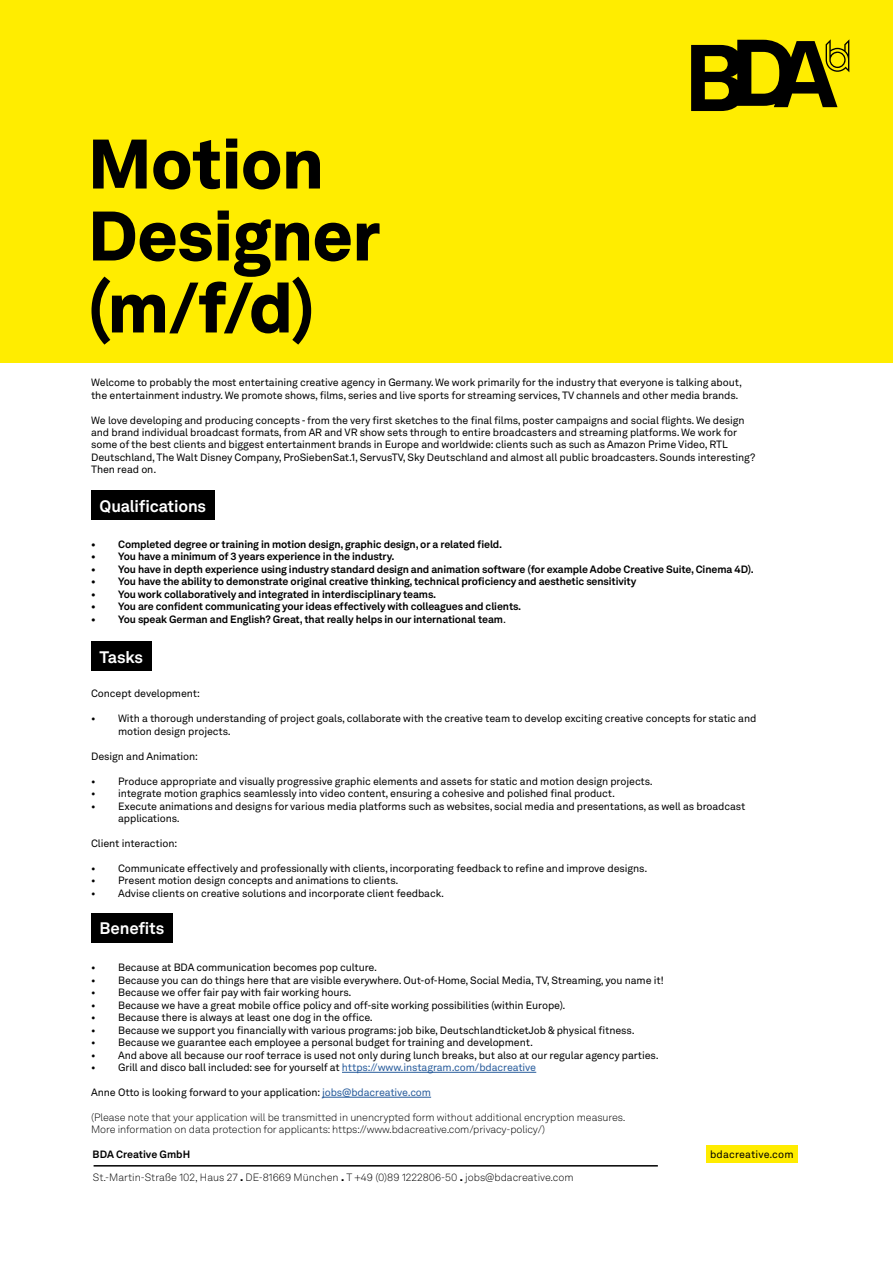
<style>
.page{position:relative;width:893px;height:1263px;background:#fff}
.page>*{position:absolute;margin:0;border:0;box-sizing:border-box;transform-origin:0 0}
.t1{font:900 69px/72px "Akkurat LL";letter-spacing:-.01em;color:#000}
.t2{font:700 16.5px "Akkurat LL";letter-spacing:-.01em;color:#fff}
.t3{font:10.5px/12.5px "Akkurat LL";letter-spacing:-.01em;color:#000}
.t4{font:700 10.5px "Akkurat LL";letter-spacing:-.01em;color:#000}
.t5{font:300 10.5px/22.5px "Akkurat LL";letter-spacing:-.01em;color:#000}
.t6{font:10.5px "Akkurat LL";letter-spacing:.015em;color:#000}
.s1{font-weight:400}
.s2{color:#275b9b}
.s3{font-weight:700}
.s4{font-weight:900}
</style>
<div class="page">
<div style="left:0;top:0;width:893px;height:362px;background:#ffed00"></div>
<svg style="left:849px;top:56px;width:1px;height:16px"></svg>
<svg style="left:691px;top:39px;width:158px;height:72px"></svg>
<div style="left:706px;top:1145px;width:92px;height:17px;background:#ffec00"></div>
<hr style="left:94px;top:1165px;width:564px;height:1px;background:#000">
<hr style="left:342px;top:1072px;width:194px;height:1px;background:#275b9b">
<hr style="left:322px;top:1097px;width:109px;height:1px;background:#275b9b">
<div style="left:91px;top:490px;width:123px;height:30px;background:#000"></div>
<div style="left:91px;top:913px;width:82px;height:30px;background:#000"></div>
<div style="left:91px;top:641px;width:60px;height:30px;background:#000"></div>
<h1 class="t1" style="left:88px;top:123px;width:294px">Motion<br>Designer (m/f/d)</h1>
<p class="t3" style="left:91px;top:376px;width:652px">Welcome to probably the most entertaining creative agency in Germany. We work primarily for the industry that everyone is talking about, the entertainment industry. We promote shows, films, series and live sports for streaming services, TV channels and other media brands.</p>
<p class="t3" style="left:91px;top:413px;width:666px">We love developing and producing concepts - from the very first sketches to the final films, poster campaigns and social flights. We design and brand individual broadcast formats, from AR and VR show sets through to entire broadcasters and streaming platforms. We work for some of the best clients and biggest entertainment brands in Europe and worldwide: clients such as such as Amazon Prime Video, RTL Deutschland, The Walt Disney Company, ProSiebenSat.1, ServusTV, Sky Deutschland and almost all public broadcasters. Sounds interesting?<br>Then read on.</p>
<h2 class="t2" style="left:100px;top:493px;width:108px">Qualifications</h2>
<p class="t4" style="left:91px;top:536px;width:413px">• Completed degree or training in motion design, graphic design, or a related field.</p>
<p class="t4" style="left:91px;top:549px;width:305px">• You have a minimum of 3 years experience in the industry.</p>
<p class="t4" style="left:91px;top:561px;width:664px">• You have in depth experience using industry standard design and animation software (for example Adobe Creative Suite, Cinema 4D).</p>
<p class="t4" style="left:91px;top:574px;width:547px">• You have the ability to demonstrate original creative thinking, technical proficiency and aesthetic sensitivity</p>
<p class="t4" style="left:91px;top:586px;width:347px">• You work collaboratively and integrated in interdisciplinary teams.</p>
<p class="t4" style="left:91px;top:598px;width:432px">• You are confident communicating your ideas effectively with colleagues and clients.</p>
<p class="t4" style="left:91px;top:611px;width:416px">• You speak German and English? Great, that really helps in our international team<span class="s1">.</span></p>
<h2 class="t2" style="left:100px;top:644px;width:45px">Tasks</h2>
<p class="t3" style="left:91px;top:687px;width:110px">Concept development:</p>
<p class="t3" style="left:118px;top:712px;width:640px;text-indent:-27px">• With a thorough understanding of project goals, collaborate with the creative team to develop exciting creative concepts for static and motion design projects.</p>
<p class="t3" style="left:91px;top:749px;width:108px">Design and Animation:</p>
<p class="t3" style="left:91px;top:774px;width:563px">• Produce appropriate and visually progressive graphic elements and assets for static and motion design projects.</p>
<p class="t3" style="left:91px;top:787px;width:525px">• integrate motion graphics seamlessly into video content, ensuring a cohesive and polished final product.</p>
<p class="t3" style="left:118px;top:799px;width:629px;text-indent:-27px">• Execute animations and designs for various media platforms such as websites, social media and presentations, as well as broadcast applications.</p>
<p class="t3" style="left:91px;top:836px;width:88px">Client interaction:</p>
<p class="t3" style="left:91px;top:861px;width:558px">• Communicate effectively and professionally with clients, incorporating feedback to refine and improve designs.</p>
<p class="t3" style="left:91px;top:874px;width:309px">• Present motion design concepts and animations to clients.</p>
<p class="t3" style="left:91px;top:886px;width:355px">• Advise clients on creative solutions and incorporate client feedback.</p>
<h2 class="t2" style="left:100px;top:915px;width:66px">Benefits</h2>
<p class="t3" style="left:91px;top:961px;width:287px">• Because at BDA communication becomes pop culture.</p>
<p class="t3" style="left:91px;top:973px;width:574px">• Because you can do things here that are visible everywhere. Out-of-Home, Social Media, TV, Streaming, you name it!</p>
<p class="t3" style="left:91px;top:986px;width:262px">• Because we offer fair pay with fair working hours.</p>
<p class="t3" style="left:91px;top:998px;width:476px">• Because we have a great mobile office policy and off-site working possibilities (within Europe).</p>
<p class="t3" style="left:91px;top:1011px;width:283px">• Because there is always at least one dog in the office.</p>
<p class="t3" style="left:91px;top:1023px;width:545px">• Because we support you financially with various programs: job bike, DeutschlandticketJob &amp; physical fitness.</p>
<p class="t3" style="left:91px;top:1036px;width:443px">• Because we guarantee each employee a personal budget for training and development.</p>
<p class="t3" style="left:91px;top:1048px;width:569px">• And above all because our roof terrace is used not only during lunch breaks, but also at our regular agency parties.</p>
<p class="t3" style="left:91px;top:1061px;width:447px">• Grill and disco ball included: see for yourself at <span class="s2">https://www.instagram.com/bdacreative</span></p>
<p class="t3" style="left:91px;top:1085px;width:341px">Anne Otto is looking forward to your application: <span class="s2">jobs@bdacreative.com</span></p>
<p class="t5" style="left:91px;top:1111px;width:536px;line-height:12.5px">(Please note that your application will be transmitted in unencrypted form without additional encryption measures.<br>More information on data protection for applicants: https://www.bdacreative.com/privacy-policy/)</p>
<p class="t5" style="left:93px;top:1143px;width:482px"><span class="s3">BDA Creative GmbH<br></span>St.-Martin-Straße 102, Haus 27 <span class="s4">.</span> DE-81669 München <span class="s4">.</span> T +49 (0)89 1222806-50 <span class="s4">.</span> jobs@bdacreative.com</p>
<p class="t6" style="left:710px;top:1146px;width:85px">bdacreative.com</p>
</div>
